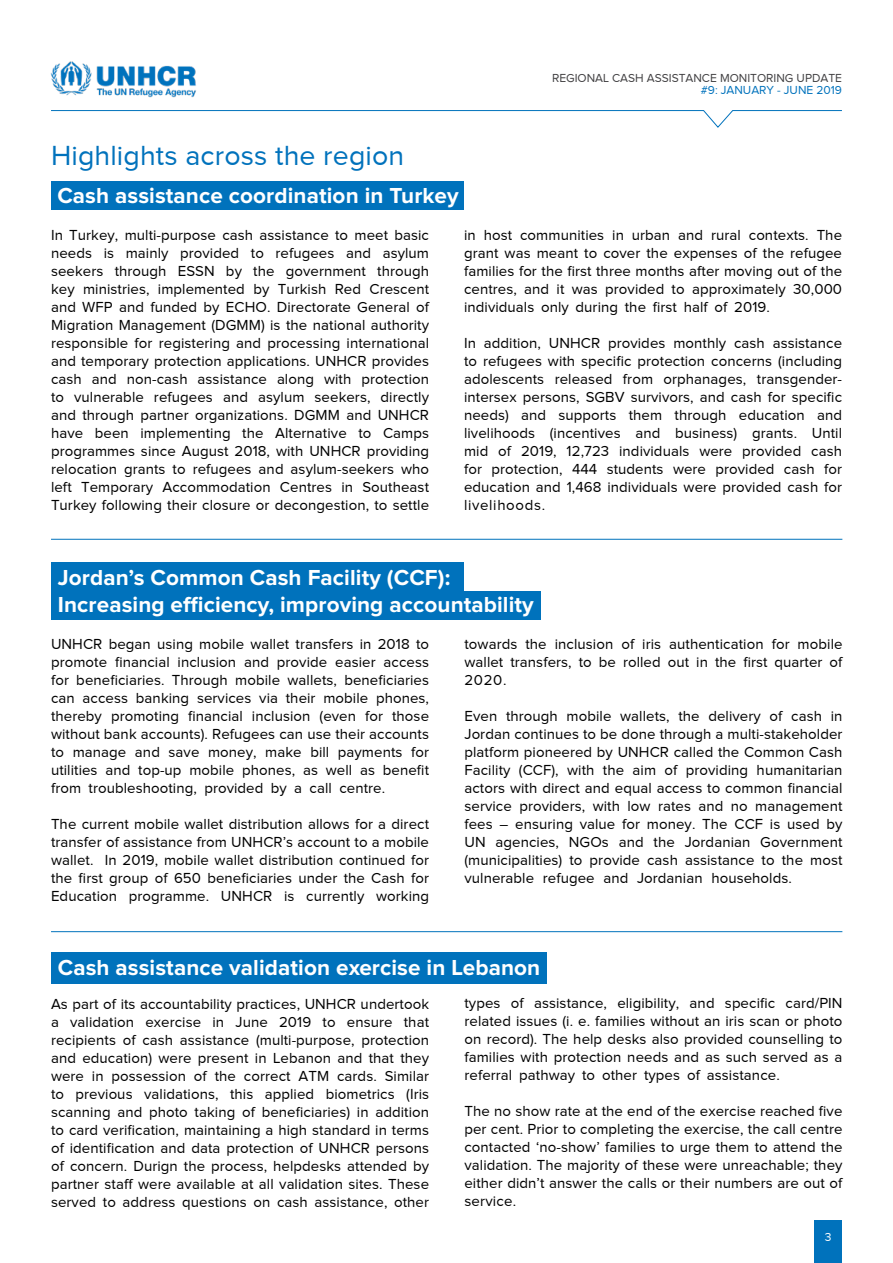
<style>
.page{position:relative;width:893px;height:1263px;background:#fff}
.page>*{position:absolute;margin:0;border:0;box-sizing:border-box;transform-origin:0 0}
.t1{font:28.5px "Proxima Nova";letter-spacing:.005em;color:#0072bc}
.t2{font:700 22.5px/27px "Proxima Nova";letter-spacing:.005em;color:#fff}
.t3{font:15px/18px "Proxima Nova";letter-spacing:.005em;color:#000;text-align:justify}
.t4{font:12px "Proxima Nova";color:#414042}
.t5{font:12px "Proxima Nova";color:#0072bc}
.t6{font:12px "Proxima Nova";color:#fff}
</style>
<div class="page">
<div style="left:814px;top:1220px;width:28px;height:43px;background:#0072bc"></div>
<svg style="left:215px;top:110px;width:627px;height:18px"></svg>
<img style="left:50px;top:61px;width:165px;height:51px">
<div style="left:51px;top:952px;width:496px;height:32px;background:#0072bc"></div>
<div style="left:51px;top:563px;width:413px;height:31px;background:#0072bc"></div>
<div style="left:51px;top:592px;width:489px;height:28px;background:#0072bc"></div>
<div style="left:51px;top:182px;width:413px;height:28px;background:#0072bc"></div>
<hr style="left:51px;top:931px;width:791px;height:1px;background:#0072bc">
<hr style="left:51px;top:539px;width:791px;height:1px;background:#0072bc">
<h1 class="t1" style="left:51px;top:140px;width:355px">Highlights across the region</h1>
<h2 class="t2" style="left:57px;top:183px;width:403px">Cash assistance coordination in Turkey</h2>
<p class="t4" style="left:552px;top:71px;width:292px">REGIONAL CASH ASSISTANCE MONITORING UPDATE</p>
<p class="t5" style="left:701px;top:83px;width:143px">#9: JANUARY - JUNE 2019</p>
<p class="t3" style="left:51px;top:226px;width:380px">In Turkey, multi-purpose cash assistance to meet basic needs is mainly provided to refugees and asylum seekers through ESSN by the government through key ministries, implemented by Turkish Red Crescent and WFP and funded by ECHO. Directorate General of Migration Management (DGMM) is the national authority responsible for registering and processing international and temporary protection applications. UNHCR provides cash and non-cash assistance along with protection to vulnerable refugees and asylum seekers, directly and through partner organizations. DGMM and UNHCR have been implementing the Alternative to Camps programmes since August 2018, with UNHCR providing relocation grants to refugees and asylum-seekers who left Temporary Accommodation Centres in Southeast Turkey following their closure or decongestion, to settle</p>
<p class="t3" style="left:464px;top:226px;width:380px">in host communities in urban and rural contexts. The grant was meant to cover the expenses of the refugee families for the first three months after moving out of the centres, and it was provided to approximately 30,000 individuals only during the first half of 2019.</p>
<p class="t3" style="left:464px;top:334px;width:380px">In addition, UNHCR provides monthly cash assistance to refugees with specific protection concerns (including adolescents released from orphanages, transgender&shy;intersex persons, SGBV survivors, and cash for specific needs) and supports them through education and livelihoods (incentives and business) grants. Until mid of 2019, 12,723 individuals were provided cash for protection, 444 students were provided cash for education and 1,468 individuals were provided cash for livelihoods.</p>
<h2 class="t2" style="left:58px;top:565px;width:477px">Jordan’s Common Cash Facility (CCF):<br>Increasing efficiency, improving accountability</h2>
<p class="t3" style="left:51px;top:635px;width:380px">UNHCR began using mobile wallet transfers in 2018 to promote financial inclusion and provide easier access for beneficiaries. Through mobile wallets, beneficiaries can access banking services via their mobile phones, thereby promoting financial inclusion (even for those without bank accounts). Refugees can use their accounts to manage and save money, make bill payments for utilities and top-up mobile phones, as well as benefit from troubleshooting, provided by a call centre.</p>
<p class="t3" style="left:51px;top:815px;width:380px">The current mobile wallet distribution allows for a direct transfer of assistance from UNHCR’s account to a mobile wallet. In 2019, mobile wallet distribution continued for the first group of 650 beneficiaries under the Cash for Education programme. UNHCR is currently working</p>
<p class="t3" style="left:464px;top:635px;width:380px">towards the inclusion of iris authentication for mobile wallet transfers, to be rolled out in the first quarter of 2020.</p>
<p class="t3" style="left:464px;top:707px;width:380px">Even through mobile wallets, the delivery of cash in Jordan continues to be done through a multi-stakeholder platform pioneered by UNHCR called the Common Cash Facility (CCF), with the aim of providing humanitarian actors with direct and equal access to common financial service providers, with low rates and no management fees – ensuring value for money. The CCF is used by UN agencies, NGOs and the Jordanian Government (municipalities) to provide cash assistance to the most vulnerable refugee and Jordanian households.</p>
<h2 class="t2" style="left:58px;top:955px;width:484px">Cash assistance validation exercise in Lebanon</h2>
<p class="t3" style="left:51px;top:994px;width:380px">As part of its accountability practices, UNHCR undertook a validation exercise in June 2019 to ensure that recipients of cash assistance (multi-purpose, protection and education) were present in Lebanon and that they were in possession of the correct ATM cards. Similar to previous validations, this applied biometrics (Iris scanning and photo taking of beneficiaries) in addition to card verification, maintaining a high standard in terms of identification and data protection of UNHCR persons of concern. Durign the process, helpdesks attended by partner staff were available at all validation sites. These served to address questions on cash assistance, other</p>
<p class="t3" style="left:464px;top:994px;width:380px">types of assistance, eligibility, and specific card/PIN related issues (i. e. families without an iris scan or photo on record). The help desks also provided counselling to families with protection needs and as such served as a referral pathway to other types of assistance.</p>
<p class="t3" style="left:464px;top:1102px;width:380px">The no show rate at the end of the exercise reached five per cent. Prior to completing the exercise, the call centre contacted ‘no-show’ families to urge them to attend the validation. The majority of these were unreachable; they either didn’t answer the calls or their numbers are out of service.</p>
<p class="t6" style="left:825px;top:1230px;width:8px">3</p>
</div>
